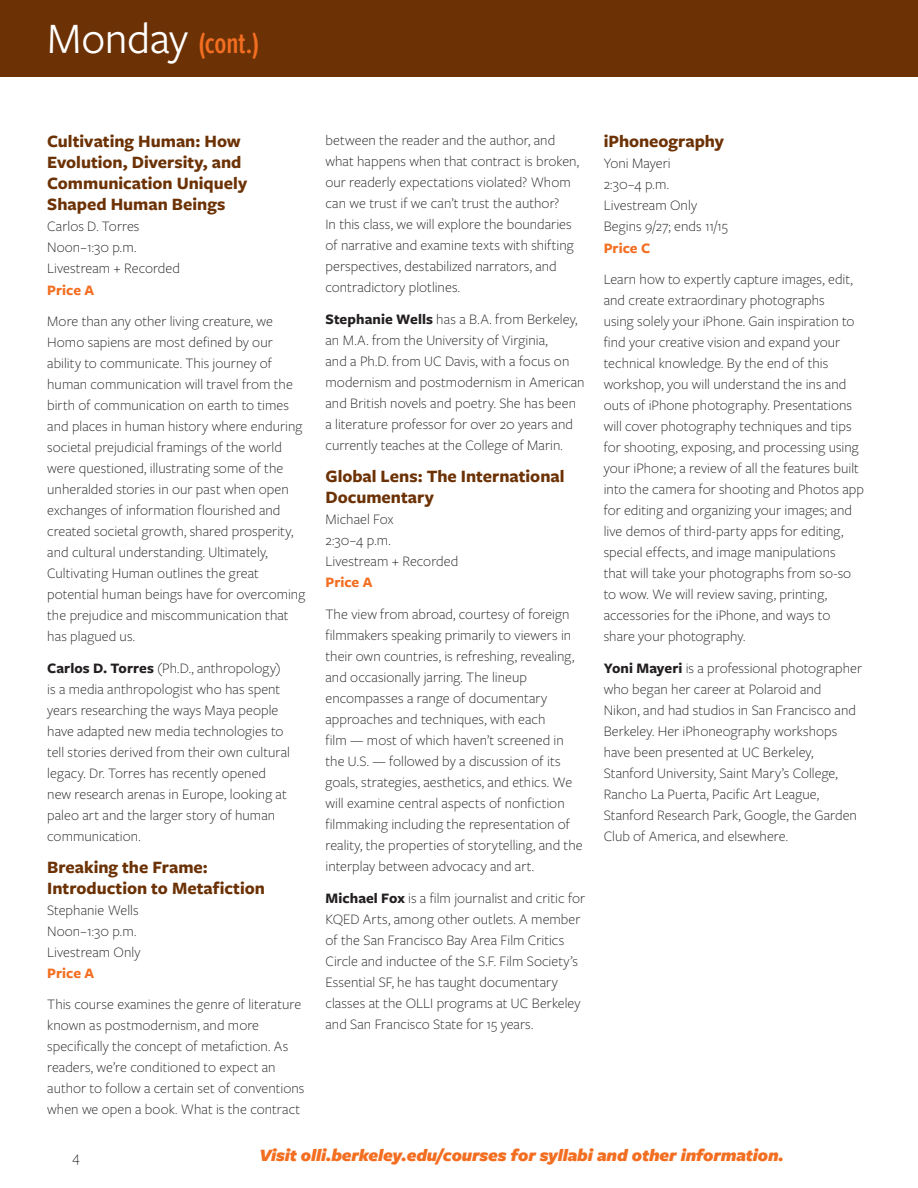
<style>
.page{position:relative;width:918px;height:1188px;background:#fff}
.page>*{position:absolute;margin:0;border:0;box-sizing:border-box;transform-origin:0 0}
.t1{font:600 30px "Proxima Nova Ex Cn";color:#f36e21}
.Fall_Course_Title{font:700 18px/21px "Freight Sans Pro";color:#6c3205}
.t2{font:italic 900 18px "Freight Sans Pro";letter-spacing:-.01em;color:#f36e21}
.Freight_Sans_BodyTex{font:300 15px/21px "Freight Sans Pro";color:#231f20}
.Course_Price{font:700 15px "Freight Sans Pro";color:#f36e21}
.s1{font-family:"Freight Sans Pro";font-weight:400;font-size:45px;color:#fff}
.s2{font-weight:700}
</style>
<div class="page">
<div style="left:0;top:0;width:918px;height:77px;background:#6c3205"></div>
<p class="t1" style="left:47px;top:26px;width:213px"><span class="s1">Monday</span> (cont.)</p>
<p class="Fall_Course_Title" style="left:47px;top:130px;width:201px">Cultivating Human: How<br>Evolution, Diversity, and<br>Communication Uniquely<br>Shaped Human Beings</p>
<p class="Freight_Sans_BodyTex" style="left:47px;top:215px;width:134px">Carlos D. Torres<br>Noon–1:30 p.m.<br>Livestream + Recorded</p>
<p class="Course_Price" style="left:47px;top:279px;width:48px">Price A</p>
<p class="Freight_Sans_BodyTex" style="left:47px;top:310px;width:260px">More than any other living creature, we Homo sapiens are most defined by our ability to communicate. This journey of human communication will travel from the birth of communication on earth to times and places in human history where enduring societal prejudicial framings of the world were questioned, illustrating some of the unheralded stories in our past when open exchanges of information flourished and created societal growth, shared prosperity, and cultural understanding. Ultimately, Cultivating Human outlines the great potential human beings have for overcoming the prejudice and miscommunication that has plagued us.</p>
<p class="Freight_Sans_BodyTex" style="left:47px;top:657px;width:244px"><span class="s2">Carlos D. Torres</span> (Ph.D., anthropology) is a media anthropologist who has spent years researching the ways Maya people have adapted new media technologies to tell stories derived from their own cultural legacy. Dr. Torres has recently opened new research arenas in Europe, looking at paleo art and the larger story of human communication.</p>
<p class="Fall_Course_Title" style="left:47px;top:856px;width:219px">Breaking the Frame:<br>Introduction to Metafiction</p>
<p class="Freight_Sans_BodyTex" style="left:47px;top:899px;width:95px">Stephanie Wells<br>Noon–1:30 p.m.<br>Livestream Only</p>
<p class="Course_Price" style="left:47px;top:963px;width:48px">Price A</p>
<p class="Freight_Sans_BodyTex" style="left:47px;top:993px;width:259px">This course examines the genre of literature known as postmodernism, and more specifically the concept of metafiction. As readers, we’re conditioned to expect an author to follow a certain set of conventions when we open a book. What is the contract</p>
<p class="Freight_Sans_BodyTex" style="left:326px;top:129px;width:255px">between the reader and the author, and what happens when that contract is broken, our readerly expectations violated? Whom can we trust if we can’t trust the author?<br>In this class, we will explore the boundaries of narrative and examine texts with shifting perspectives, destabilized narrators, and contradictory plotlines.</p>
<p class="Freight_Sans_BodyTex" style="left:326px;top:308px;width:261px"><span class="s2">Stephanie Wells</span> has a B.A. from Berkeley, an M.A. from the University of Virginia,<br>and a Ph.D. from UC Davis, with a focus on modernism and postmodernism in American and British novels and poetry. She has been a literature professor for over 20 years and currently teaches at the College of Marin.</p>
<p class="Fall_Course_Title" style="left:326px;top:465px;width:241px">Global Lens: The International<br>Documentary</p>
<p class="Freight_Sans_BodyTex" style="left:326px;top:508px;width:134px">Michael Fox<br>2:30–4 p.m.<br>Livestream + Recorded</p>
<p class="Course_Price" style="left:326px;top:572px;width:48px">Price A</p>
<p class="Freight_Sans_BodyTex" style="left:326px;top:603px;width:259px">The view from abroad, courtesy of foreign filmmakers speaking primarily to viewers in their own countries, is refreshing, revealing, and occasionally jarring. The lineup encompasses a range of documentary approaches and techniques, with each<br>film — most of which haven’t screened in the U.S. — followed by a discussion of its goals, strategies, aesthetics, and ethics. We will examine central aspects of nonfiction filmmaking including the representation of reality, the properties of storytelling, and the interplay between advocacy and art.</p>
<p class="Freight_Sans_BodyTex" style="left:326px;top:887px;width:261px"><span class="s2">Michael Fox</span> is a film journalist and critic for KQED Arts, among other outlets. A member of the San Francisco Bay Area Film Critics Circle and inductee of the S.F. Film Society’s Essential SF, he has taught documentary classes at the OLLI programs at UC Berkeley and San Francisco State for 15 years.</p>
<p class="Fall_Course_Title" style="left:604px;top:130px;width:122px">iPhoneography</p>
<p class="Freight_Sans_BodyTex" style="left:604px;top:152px;width:126px">Yoni Mayeri<br>2:30–4 p.m.<br>Livestream Only<br>Begins 9/27; ends 11/15</p>
<p class="Course_Price" style="left:604px;top:237px;width:48px">Price C</p>
<p class="Freight_Sans_BodyTex" style="left:604px;top:268px;width:262px">Learn how to expertly capture images, edit, and create extraordinary photographs<br>using solely your iPhone. Gain inspiration to find your creative vision and expand your technical knowledge. By the end of this workshop, you will understand the ins and outs of iPhone photography. Presentations will cover photography techniques and tips for shooting, exposing, and processing using your iPhone; a review of all the features built into the camera for shooting and Photos app for editing and organizing your images; and live demos of third-party apps for editing, special effects, and image manipulations<br>that will take your photographs from so-so to wow. We will review saving, printing, accessories for the iPhone, and ways to share your photography.</p>
<p class="Freight_Sans_BodyTex" style="left:604px;top:657px;width:260px"><span class="s2">Yoni Mayeri</span> is a professional photographer who began her career at Polaroid and<br>Nikon, and had studios in San Francisco and Berkeley. Her iPhoneography workshops have been presented at UC Berkeley, Stanford University, Saint Mary’s College, Rancho La Puerta, Pacific Art League, Stanford Research Park, Google, the Garden Club of America, and elsewhere.</p>
<p class="Freight_Sans_BodyTex" style="left:73px;top:1146px;width:9px">4</p>
<p class="t2" style="left:259px;top:1143px;width:526px">Visit olli.berkeley.edu/courses for syllabi and other information.</p>
</div>
